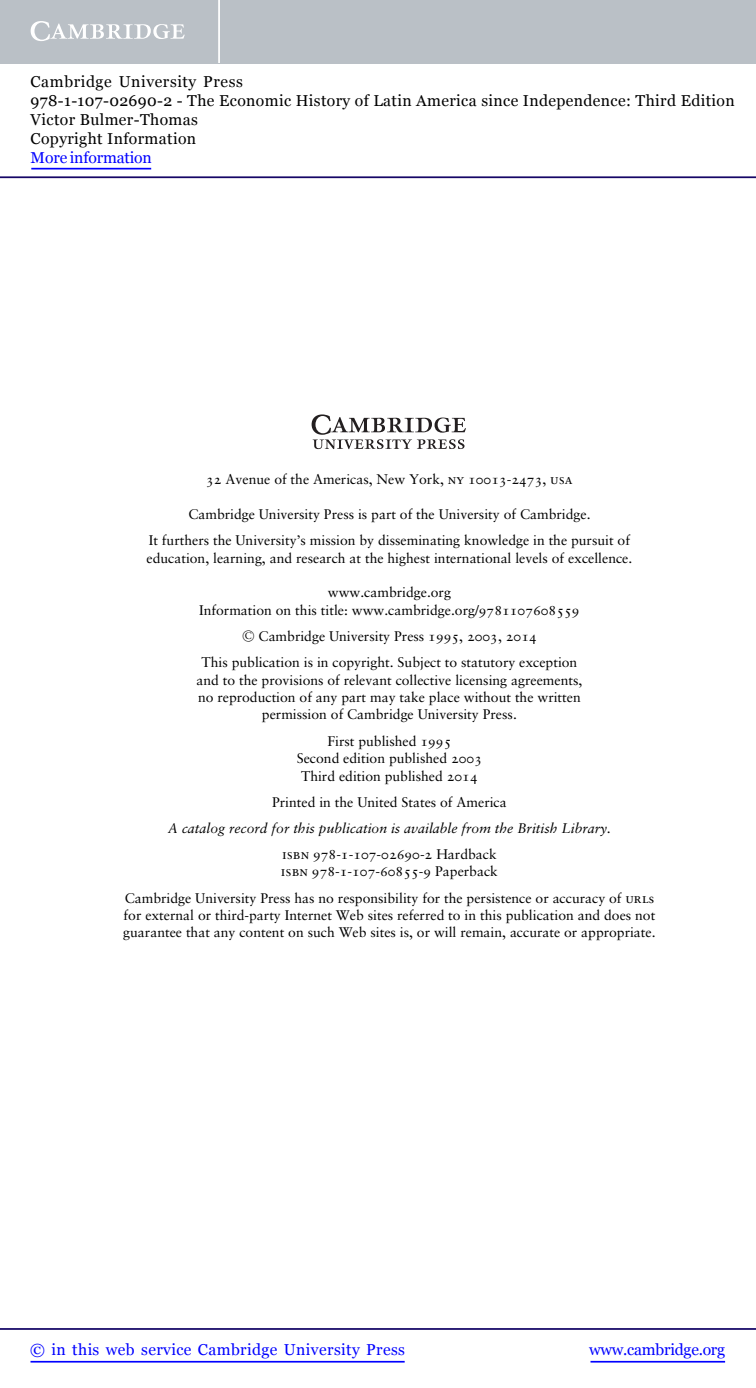
<style>
.page{position:relative;width:756px;height:1388px;background:#fff}
.page>*{position:absolute;margin:0;border:0;box-sizing:border-box;transform-origin:0 0}
.t1{font:15.75px/18.9px "Georgia";letter-spacing:.025em;color:#000}
.t2{font:15.75px "Georgia";letter-spacing:.025em;color:#00f}
.t3{font:15.75px "Georgia";letter-spacing:-.015em;color:#00f}
.t4{font:15.75px "Georgia";letter-spacing:-.01em;color:#00f}
.t5{font:14px/17.5px "Sabon";color:#000;text-align:center}
.t6{font:14px "Sabon Italic Os F";color:#000}
.t7{font:14px/17.5px "Sabon Roman SC";color:#000}
.s1{font-family:"Sabon Roman SC"}
.s2{font-family:"MTSY";font-size:12.6px}
.s3{font-size:9.62px}
.s4{font-family:"Sabon"}
</style>
<div class="page">
<svg style="left:312px;top:414px;width:154px;height:35px"></svg>
<hr style="left:591px;top:1361px;width:134px;height:1px;background:#00f">
<hr style="left:0;top:1328px;width:756px;height:2px;background:#150666">
<hr style="left:31px;top:1361px;width:374px;height:1px;background:#00f">
<div style="left:0;top:0;width:756px;height:63px;background:#bac0c6"></div>
<svg style="left:31px;top:21px;width:154px;height:20px"></svg>
<hr style="left:218px;top:0;width:2px;height:63px;background:#fff">
<hr style="left:0;top:176px;width:756px;height:2px;background:#150666">
<hr style="left:31px;top:168px;width:120px;height:1px;background:#00f">
<p class="t1" style="left:31px;top:72px;width:706px">Cambridge University Press<br>978-1-107-02690-2 - The Economic History of Latin America since Independence: Third Edition Victor Bulmer-Thomas<br>Copyright Information</p>
<p class="t4" style="left:31px;top:148px;width:123px">More information</p>
<p class="t5" style="left:206px;top:472px;width:368px"><span class="s1">32</span> Avenue of the Americas, New York, <span class="s1">ny 10013</span>-<span class="s1">2473</span>, <span class="s1">usa</span></p>
<p class="t5" style="left:149px;top:502px;width:483px;line-height:26.1px">Cambridge University Press is part of the University of Cambridge.<br>It furthers the University’s mission by disseminating knowledge in the pursuit of</p>
<p class="t5" style="left:147px;top:550px;width:487px">education, learning, and research at the highest international levels of excellence.</p>
<p class="t5" style="left:199px;top:585px;width:382px">www.cambridge.org<br>Information on this title: www.cambridge.org/<span class="s1">9781107608559</span></p>
<p class="t5" style="left:202px;top:624px;width:377px;line-height:26.1px"><span class="s2">-</span><span class="s3">C</span> Cambridge University Press <span class="s1">1995</span>, <span class="s1">2003</span>, <span class="s1">2014<br></span>This publication is in copyright. Subject to statutory exception</p>
<p class="t5" style="left:197px;top:672px;width:387px">and to the provisions of relevant collective licensing agreements, no reproduction of any part may take place without the written permission of Cambridge University Press.</p>
<p class="t5" style="left:297px;top:733px;width:187px">First published <span class="s1">1995<br></span>Second edition published <span class="s1">2003<br></span>Third edition published <span class="s1">2014</span></p>
<p class="t5" style="left:272px;top:794px;width:236px">Printed in the United States of America</p>
<p class="t6" style="left:168px;top:822px;width:445px">A catalog record for this publication is available from the British Library.</p>
<p class="t7" style="left:281px;top:846px;width:219px">isbn 978<span class="s4">-</span>1<span class="s4">-</span>107<span class="s4">-</span>02690<span class="s4">-</span>2 <span class="s4">Hardback </span>isbn 978<span class="s4">-</span>1<span class="s4">-</span>107<span class="s4">-</span>60855<span class="s4">-</span>9 <span class="s4">Paperback</span></p>
<p class="t5" style="left:123px;top:890px;width:534px;text-align:justify">Cambridge University Press has no responsibility for the persistence or accuracy of <span class="s1">url</span>s for external or third-party Internet Web sites referred to in this publication and does not guarantee that any content on such Web sites is, or will remain, accurate or appropriate.</p>
<p class="t2" style="left:30px;top:1340px;width:376px">© in this web service Cambridge University Press</p>
<p class="t3" style="left:589px;top:1340px;width:137px">www.cambridge.org</p>
</div>
